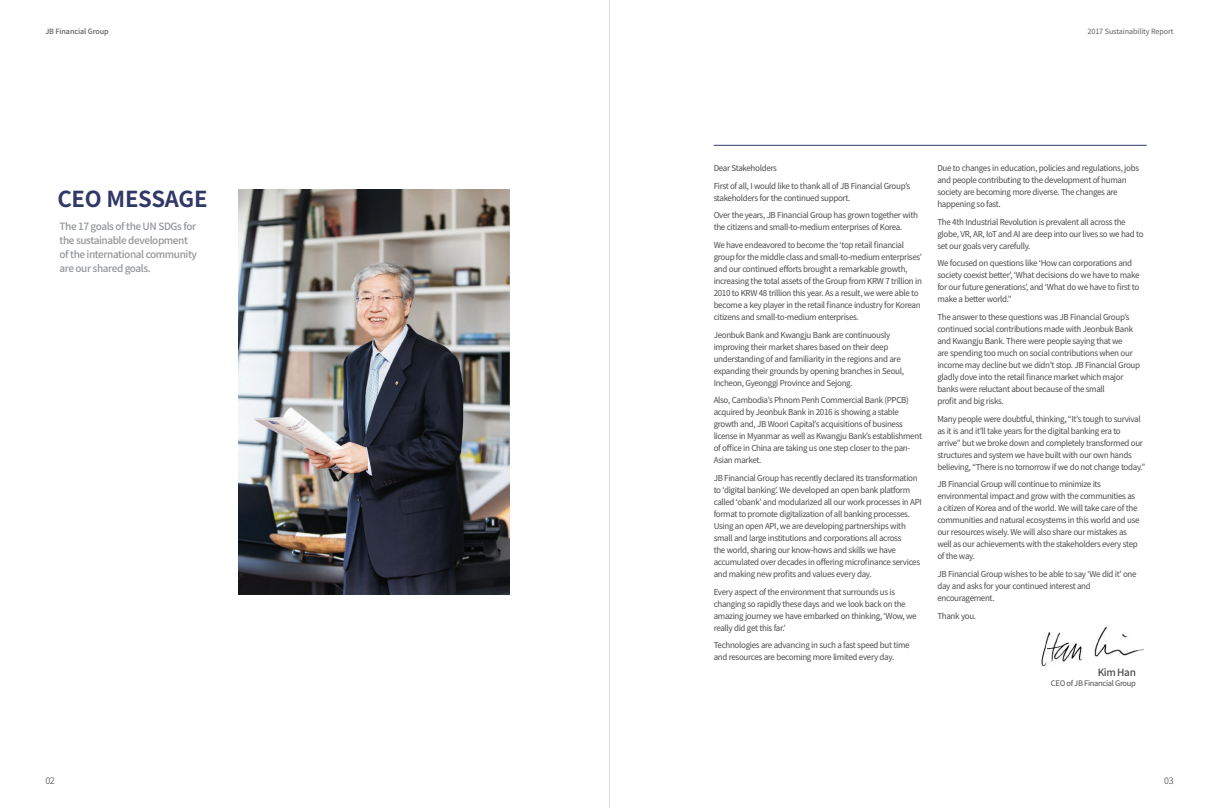
<style>
.page{position:relative;width:1219px;height:808px;background:#fff}
.page>*{position:absolute;margin:0;border:0;box-sizing:border-box;transform-origin:0 0}
.t1{font:700 22px "Noto Sans CJ Kjp";letter-spacing:-.01em;color:#313867}
.t2{font:500 10px/14px "Noto Sans CJ Kjp";letter-spacing:-.04em;color:#939598}
.t3{font:500 10px "Noto Sans CJ Kjp";letter-spacing:-.04em;color:#4b4c4d}
.t4{font:600 9px "Noto Sans CJ Kjp";color:#5f5f62}
.t5{font:8.2px/12px "Noto Sans CJ Kjp";letter-spacing:-.04em;color:#4b4c4d}
.t6{font:7.6px "Noto Sans CJ Kjp";letter-spacing:-.04em;color:#4b4c4d}
.t7{font:7.2px "Noto Sans CJ Kjp";letter-spacing:-.01em;color:#5f5f62}
.t8{font:500 7.2px "Noto Sans CJ Kjp";letter-spacing:-.01em;color:#5f5f62}
</style>
<div class="page">
<hr style="left:609px;top:0;width:1px;height:808px;background:#dddbe4">
<img style="left:1041px;top:627px;width:103px;height:40px">
<hr style="left:714px;top:145px;width:433px;height:1px;background:#313867">
<img style="left:238px;top:190px;width:271px;height:404px">
<p class="t8" style="left:45px;top:27px;width:65px">JB Financial Group</p>
<p class="t7" style="left:1087px;top:27px;width:88px">2017 Sustainability Report</p>
<h1 class="t1" style="left:57px;top:187px;width:152px">CEO MESSAGE</h1>
<p class="t2" style="left:60px;top:220px;width:139px">The 17 goals of the UN SDGs for the sustainable development of the international community are our shared goals.</p>
<p class="t5" style="left:714px;top:159px;width:198px;line-height:17.7px">Dear Stakeholders<br>First of all, I would like to thank all of JB Financial Group’s</p>
<p class="t5" style="left:714px;top:189px;width:206px;line-height:17.7px">stakeholders for the continued support.<br>Over the years, JB Financial Group has grown together with</p>
<p class="t5" style="left:714px;top:219px;width:192px;line-height:17.7px">the citizens and small-to-medium enterprises of Korea.<br>We have endeavored to become the ‘top retail financial</p>
<p class="t5" style="left:714px;top:251px;width:210px">group for the middle class and small-to-medium enterprises’ and our continued efforts brought a remarkable growth, increasing the total assets of the Group from KRW 7 trillion in 2010 to KRW 48 trillion this year. As a result, we were able to become a key player in the retail finance industry for Korean citizens and small-to-medium enterprises.</p>
<p class="t5" style="left:714px;top:329px;width:192px">Jeonbuk Bank and Kwangju Bank are continuously improving their market shares based on their deep understanding of and familiarity in the regions and are expanding their grounds by opening branches in Seoul, Incheon, Gyeonggi Province and Sejong.</p>
<p class="t5" style="left:714px;top:394px;width:210px">Also, Cambodia’s Phnom Penh Commercial Bank (PPCB) acquired by Jeonbuk Bank in 2016 is showing a stable growth and, JB Woori Capital’s acquisitions of business license in Myanmar as well as Kwangju Bank’s establishment of office in China are taking us one step closer to the pan-Asian market.</p>
<p class="t5" style="left:714px;top:472px;width:210px">JB Financial Group has recently declared its transformation to ‘digital banking’. We developed an open bank platform called ‘obank’ and modularized all our work processes in API format to promote digitalization of all banking processes.<br>Using an open API, we are developing partnerships with small and large institutions and corporations all across<br>the world, sharing our know-hows and skills we have accumulated over decades in offering microfinance services and making new profits and values every day.</p>
<p class="t5" style="left:714px;top:586px;width:205px">Every aspect of the environment that surrounds us is changing so rapidly these days and we look back on the amazing journey we have embarked on thinking, ‘Wow, we really did get this far.’</p>
<p class="t5" style="left:714px;top:639px;width:198px">Technologies are advancing in such a fast speed but time and resources are becoming more limited every day.</p>
<p class="t5" style="left:937px;top:162px;width:203px">Due to changes in education, policies and regulations, jobs and people contributing to the development of human society are becoming more diverse. The changes are happening so fast.</p>
<p class="t5" style="left:937px;top:216px;width:208px">The 4th Industrial Revolution is prevalent all across the globe, VR, AR, IoT and AI are deep into our lives so we had to set our goals very carefully.</p>
<p class="t5" style="left:937px;top:257px;width:204px">We focused on questions like ‘How can corporations and society coexist better’, ‘What decisions do we have to make for our future generations’, and ‘What do we have to first to make a better world.”</p>
<p class="t5" style="left:937px;top:311px;width:204px">The answer to these questions was JB Financial Group’s continued social contributions made with Jeonbuk Bank and Kwangju Bank. There were people saying that we<br>are spending too much on social contributions when our income may decline but we didn’t stop. JB Financial Group gladly dove into the retail finance market which major banks were reluctant about because of the small<br>profit and big risks.</p>
<p class="t5" style="left:937px;top:413px;width:209px">Many people were doubtful, thinking, “It’s tough to survival as it is and it’ll take years for the digital banking era to arrive” but we broke down and completely transformed our structures and system we have built with our own hands believing, “There is no tomorrow if we do not change today.”</p>
<p class="t5" style="left:937px;top:478px;width:204px">JB Financial Group will continue to minimize its environmental impact and grow with the communities as a citizen of Korea and of the world. We will take care of the communities and natural ecosystems in this world and use our resources wisely. We will also share our mistakes as well as our achievements with the stakeholders every step of the way.</p>
<p class="t5" style="left:937px;top:568px;width:201px">JB Financial Group wishes to be able to say ‘We did it’ one day and asks for your continued interest and encouragement.</p>
<p class="t5" style="left:937px;top:610px;width:40px">Thank you.</p>
<p class="t3" style="left:1098px;top:667px;width:40px">Kim Han</p>
<p class="t6" style="left:1051px;top:679px;width:86px">CEO of JB Financial Group</p>
<p class="t4" style="left:45px;top:775px;width:11px">02</p>
<p class="t4" style="left:1164px;top:775px;width:11px">03</p>
</div>
